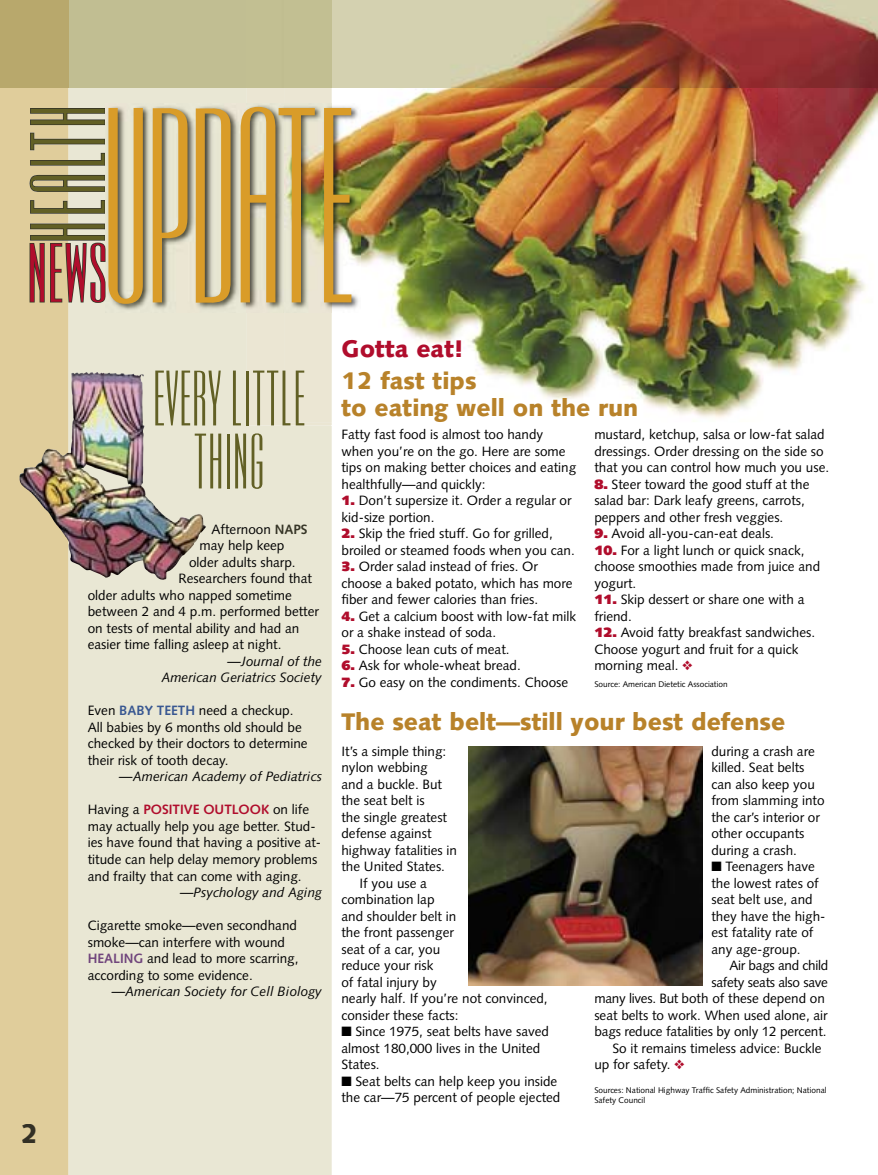
<style>
.page{position:relative;width:878px;height:1175px;background:#fff}
.page>*{position:absolute;margin:0;border:0;box-sizing:border-box;transform-origin:0 0}
.t1{font:228.6px "Ultra Condensed Sans One";letter-spacing:-.035em;color:#d99c29;scale:.9 1}
.t2{font:86.7px "Ultra Condensed Sans One";letter-spacing:.035em;color:#626025;scale:1.05 1}
.t3{font:68.25px "Ultra Condensed Sans Two";color:#b00d2c;scale:1.18 1}
.t4{font:64.5px/63px "Ultra Condensed Sans One";color:#626025;text-align:center}
.t5{font:900 27px "Syntax";color:#333025}
.t6{font:900 24px/27px "Syntax";color:#b8822a}
.t7{font:900 24px "Syntax";color:#b00d2c}
.t8{font:13.5px/16.5px "Syntax";color:#000}
.t9{font:italic 13.5px/16.5px "Syntax";color:#000;text-align:right}
.t10{font:13.5px "Syntax";letter-spacing:-.02em;color:#000}
.t11{font:8.25px/9.9px "Syntax";color:#000}
.s1{font-weight:700;color:#363526}
.s2{font-weight:700;color:#385791}
.s3{font-weight:700;color:#b00d2c}
.s4{font-weight:700;color:#70457c}
.s5{font-weight:900;color:#b00d2c}
</style>
<div class="page">
<div style="left:68px;top:88px;width:264px;height:1086px;background:#e9e7d4"></div>
<div style="left:247px;top:88px;width:85px;height:337px;background:#ebe6d3"></div>
<img style="left:285px;top:88px;width:593px;height:334px">
<div style="left:0;top:88px;width:68px;height:1086px;background:#e0cd9b"></div>
<div style="left:22px;top:1124px;width:14px;height:19px;background:#e0cd9b"></div>
<div style="left:68px;top:0;width:179px;height:88px;background:#c1be92"></div>
<img style="left:247px;top:0;width:631px;height:88px">
<div style="left:0;top:0;width:68px;height:88px;background:#b8a86c"></div>
<img style="left:106px;top:104px;width:254px;height:208px">
<svg style="left:29px;top:108px;width:77px;height:195px;background:#b8b093"></svg>
<img style="left:468px;top:746px;width:234px;height:239px">
<img style="left:17px;top:372px;width:189px;height:208px">
<h1 class="t1" style="left:100px;top:63px;width:288px">UPDATE</h1>
<h2 class="t2" style="left:14px;top:244px;width:134px;rotate:-90deg">HEALTH</h2>
<h3 class="t3" style="left:27px;top:230px;width:70px">NEWS</h3>
<h3 class="t5" style="left:21px;top:1118px;width:19px">2</h3>
<h3 class="t4" style="left:152px;top:366px;width:155px">EVERY LITTLE<br>THING</h3>
<p class="t8" style="left:211px;top:521px;width:98px">Afternoon <span class="s1">NAPS</span></p>
<p class="t8" style="left:199px;top:537px;width:86px">may help keep</p>
<p class="t8" style="left:189px;top:554px;width:108px">older adults sharp.</p>
<p class="t8" style="left:178px;top:570px;width:135px">Researchers found that</p>
<p class="t8" style="left:88px;top:587px;width:206px">older adults who napped sometime</p>
<p class="t8" style="left:88px;top:603px;width:233px">between 2 and 4 p.m. performed better</p>
<p class="t8" style="left:88px;top:620px;width:213px">on tests of mental ability and had an</p>
<p class="t8" style="left:88px;top:636px;width:195px">easier time falling asleep at night.</p>
<p class="t9" style="left:161px;top:653px;width:162px">—Journal of the<br>American Geriatrics Society</p>
<p class="t8" style="left:88px;top:702px;width:221px">Even <span class="s2">BABY TEETH</span> need a checkup.<br>All babies by 6 months old should be checked by their doctors to determine their risk of tooth decay.</p>
<p class="t9" style="left:119px;top:768px;width:204px">—American Academy of Pediatrics</p>
<p class="t8" style="left:88px;top:801px;width:235px">Having a <span class="s3">POSITIVE OUTLOOK</span> on life may actually help you age better. Stud&shy;ies have found that having a positive at&shy;titude can help delay memory problems and frailty that can come with aging.</p>
<p class="t9" style="left:180px;top:884px;width:143px">—Psychology and Aging</p>
<p class="t8" style="left:88px;top:917px;width:212px">Cigarette smoke—even secondhand smoke—can interfere with wound<br><span class="s4">HEALING</span> and lead to more scarring, according to some evidence.</p>
<p class="t9" style="left:112px;top:983px;width:212px">—American Society for Cell Biology</p>
<h3 class="t7" style="left:341px;top:335px;width:123px">Gotta eat!</h3>
<h3 class="t6" style="left:341px;top:367px;width:298px">12 fast tips<br>to eating well on the run</h3>
<p class="t8" style="left:341px;top:426px;width:236px">Fatty fast food is almost too handy when you’re on the go. Here are some tips on making better choices and eating healthfully—and quickly:</p>
<p class="t8" style="left:341px;top:492px;width:232px"><span class="s5">1.</span> Don’t supersize it. Order a regular or kid-size portion.</p>
<p class="t8" style="left:341px;top:525px;width:235px"><span class="s5">2.</span> Skip the fried stuff. Go for grilled, broiled or steamed foods when you can.</p>
<p class="t8" style="left:341px;top:558px;width:232px"><span class="s5">3.</span> Order salad instead of fries. Or choose a baked potato, which has more fiber and fewer calories than fries.</p>
<p class="t8" style="left:341px;top:608px;width:236px"><span class="s5">4.</span> Get a calcium boost with low-fat milk or a shake instead of soda.</p>
<p class="t8" style="left:341px;top:641px;width:170px"><span class="s5">5.</span> Choose lean cuts of meat.</p>
<p class="t8" style="left:341px;top:657px;width:181px"><span class="s5">6.</span> Ask for whole-wheat bread.</p>
<p class="t8" style="left:341px;top:674px;width:228px"><span class="s5">7.</span> Go easy on the condiments. Choose</p>
<p class="t8" style="left:594px;top:426px;width:236px">mustard, ketchup, salsa or low-fat salad dressings. Order dressing on the side so that you can control how much you use.</p>
<p class="t8" style="left:594px;top:476px;width:216px"><span class="s5">8.</span> Steer toward the good stuff at the salad bar: Dark leafy greens, carrots, peppers and other fresh veggies.</p>
<p class="t8" style="left:594px;top:525px;width:181px"><span class="s5">9.</span> Avoid all-you-can-eat deals.</p>
<p class="t8" style="left:594px;top:542px;width:227px"><span class="s5">10.</span> For a light lunch or quick snack, choose smoothies made from juice and yogurt.</p>
<p class="t8" style="left:594px;top:591px;width:211px"><span class="s5">11.</span> Skip dessert or share one with a friend.</p>
<p class="t8" style="left:594px;top:624px;width:222px"><span class="s5">12.</span> Avoid fatty breakfast sandwiches.<br>Choose yogurt and fruit for a quick morning meal.</p>
<p class="t11" style="left:594px;top:679px;width:135px">Source: American Dietetic Association</p>
<h3 class="t6" style="left:341px;top:708px;width:445px">The seat belt—still your best defense</h3>
<p class="t8" style="left:341px;top:743px;width:106px">It’s a simple thing:</p>
<p class="t8" style="left:341px;top:759px;width:88px">nylon webbing</p>
<p class="t8" style="left:341px;top:776px;width:102px">and a buckle. But</p>
<p class="t8" style="left:341px;top:792px;width:85px">the seat belt is</p>
<p class="t8" style="left:341px;top:809px;width:107px">the single greatest</p>
<p class="t8" style="left:341px;top:825px;width:92px">defense against</p>
<p class="t8" style="left:341px;top:842px;width:117px">highway fatalities in</p>
<p class="t8" style="left:341px;top:858px;width:105px">the United States.</p>
<p class="t8" style="left:359px;top:875px;width:69px">If you use a</p>
<p class="t8" style="left:341px;top:891px;width:95px">combination lap</p>
<p class="t8" style="left:341px;top:908px;width:116px">and shoulder belt in</p>
<p class="t8" style="left:341px;top:924px;width:114px">the front passenger</p>
<p class="t8" style="left:341px;top:941px;width:100px">seat of a car, you</p>
<p class="t8" style="left:341px;top:957px;width:94px">reduce your risk</p>
<p class="t8" style="left:341px;top:974px;width:97px">of fatal injury by</p>
<p class="t8" style="left:341px;top:990px;width:208px">nearly half. If you’re not convinced,</p>
<p class="t8" style="left:341px;top:1007px;width:119px">consider these facts:</p>
<p class="t8" style="left:355px;top:1023px;width:195px">Since 1975, seat belts have saved</p>
<p class="t8" style="left:341px;top:1040px;width:200px">almost 180,000 lives in the United</p>
<p class="t8" style="left:341px;top:1056px;width:40px">States.</p>
<p class="t8" style="left:355px;top:1073px;width:203px">Seat belts can help keep you inside</p>
<p class="t8" style="left:341px;top:1089px;width:220px">the car—75 percent of people ejected</p>
<p class="t8" style="left:711px;top:743px;width:115px">during a crash are killed. Seat belts can also keep you from slamming into the car’s interior or other occupants during a crash.</p>
<p class="t8" style="left:711px;top:858px;width:116px;text-indent:14px">Teenagers have the lowest rates of seat belt use, and they have the high&shy;est fatality rate of any age-group.</p>
<p class="t10" style="left:729px;top:957px;width:100px">Air bags and child</p>
<p class="t10" style="left:711px;top:974px;width:118px">safety seats also save</p>
<p class="t8" style="left:594px;top:990px;width:232px">many lives. But both of these depend on</p>
<p class="t8" style="left:594px;top:1007px;width:235px">seat belts to work. When used alone, air</p>
<p class="t8" style="left:594px;top:1023px;width:233px">bags reduce fatalities by only 12 percent.</p>
<p class="t8" style="left:612px;top:1040px;width:211px">So it remains timeless advice: Buckle</p>
<p class="t8" style="left:594px;top:1056px;width:78px">up for safety.</p>
<p class="t11" style="left:594px;top:1085px;width:234px">Sources: National Highway Traffic Safety Administration; National<br>Safety Council</p>
</div>
